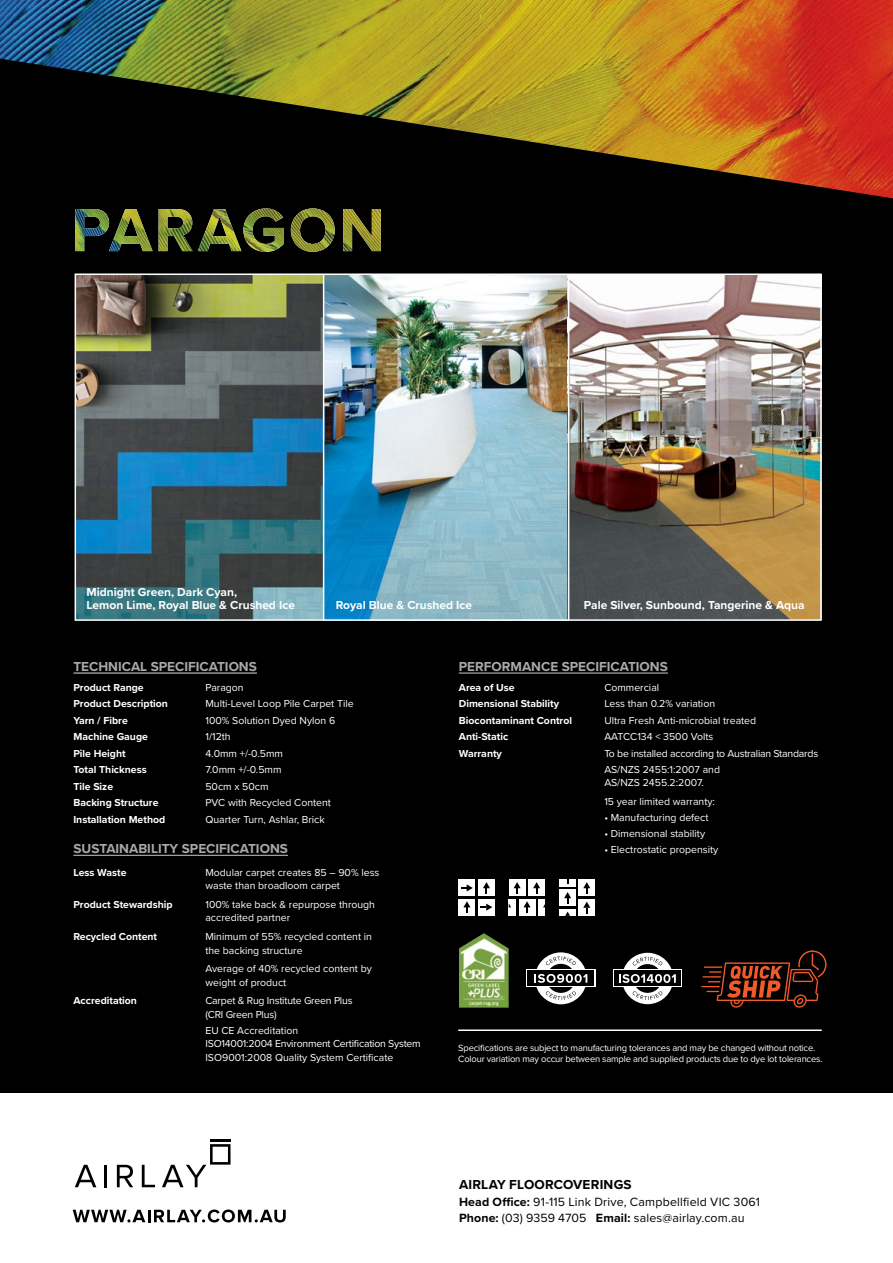
<style>
.page{position:relative;width:893px;height:1263px;background:#000}
.page>*{position:absolute;margin:0;border:0;box-sizing:border-box;transform-origin:0 0}
.t1{font:700 13.5px "Proxima Nova";color:#a7a9ac}
.t2{font:700 13.5px "Proxima Nova";letter-spacing:.015em;color:#000}
.t3{font:12.45px/16.5px "Proxima Nova";letter-spacing:.015em;color:#000}
.t4{font:700 12px/13.5px "Proxima Nova";color:#fff}
.t5{font:10.5px/13.4px "Proxima Nova";color:#fff}
.t6{font:700 10.5px "Proxima Nova";color:#fff}
.t7{font:10.5px/13px "Proxima Nova";letter-spacing:-.02em;color:#fff}
.t8{font:9.3px/11.2px "Proxima Nova";letter-spacing:-.02em;color:#fff}
.s1{font-weight:700}
</style>
<div class="page">
<hr style="left:458px;top:1029px;width:364px;height:2px;background:#fff">
<img style="left:459px;top:933px;width:50px;height:75px">
<svg style="left:533px;top:950px;width:56px;height:56px"></svg>
<div style="left:535px;top:952px;width:52px;height:52px;background:#fff;border-radius:50%"></div>
<div style="left:546px;top:964px;width:29px;height:29px;background:#000;border-radius:50%"></div>
<svg style="left:526px;top:969px;width:70px;height:18px"></svg>
<div style="left:527px;top:971px;width:67px;height:15px;background:#000"></div>
<svg style="left:534px;top:974px;width:53px;height:9px"></svg>
<svg style="left:546px;top:956px;width:30px;height:9px"></svg>
<svg style="left:546px;top:991px;width:30px;height:9px"></svg>
<svg style="left:620px;top:951px;width:55px;height:55px"></svg>
<div style="left:622px;top:953px;width:51px;height:51px;background:#fff;border-radius:50%"></div>
<svg style="left:633px;top:964px;width:29px;height:29px"></svg>
<svg style="left:613px;top:970px;width:69px;height:17px"></svg>
<div style="left:614px;top:971px;width:67px;height:15px;background:#000"></div>
<svg style="left:619px;top:974px;width:57px;height:9px"></svg>
<svg style="left:633px;top:957px;width:29px;height:8px"></svg>
<svg style="left:633px;top:991px;width:29px;height:9px"></svg>
<div style="left:459px;top:879px;width:16px;height:17px;background:#fff"></div>
<svg style="left:461px;top:884px;width:12px;height:7px"></svg>
<div style="left:478px;top:879px;width:17px;height:17px;background:#fff"></div>
<svg style="left:483px;top:882px;width:7px;height:12px"></svg>
<div style="left:459px;top:899px;width:16px;height:16px;background:#fff"></div>
<svg style="left:463px;top:901px;width:7px;height:12px"></svg>
<div style="left:478px;top:899px;width:17px;height:16px;background:#fff"></div>
<svg style="left:481px;top:903px;width:11px;height:8px"></svg>
<div style="left:509px;top:879px;width:16px;height:17px;background:#fff"></div>
<svg style="left:514px;top:882px;width:7px;height:12px"></svg>
<div style="left:528px;top:879px;width:17px;height:17px;background:#fff"></div>
<svg style="left:533px;top:882px;width:7px;height:12px"></svg>
<div style="left:509px;top:899px;width:7px;height:16px;background:#fff"></div>
<div style="left:519px;top:899px;width:16px;height:16px;background:#fff"></div>
<svg style="left:523px;top:901px;width:8px;height:12px"></svg>
<div style="left:538px;top:899px;width:7px;height:16px;background:#fff"></div>
<div style="left:578px;top:879px;width:17px;height:17px;background:#fff"></div>
<svg style="left:583px;top:882px;width:7px;height:12px"></svg>
<div style="left:578px;top:899px;width:17px;height:17px;background:#fff"></div>
<svg style="left:583px;top:902px;width:7px;height:11px"></svg>
<div style="left:559px;top:879px;width:17px;height:8px;background:#fff"></div>
<div style="left:559px;top:889px;width:17px;height:17px;background:#fff"></div>
<svg style="left:564px;top:892px;width:7px;height:12px"></svg>
<div style="left:559px;top:909px;width:17px;height:7px;background:#fff"></div>
<svg style="left:565px;top:911px;width:5px;height:5px"></svg>
<svg style="left:701px;top:950px;width:125px;height:58px"></svg>
<hr style="left:73px;top:672px;width:184px;height:2px;background:#babcbe">
<hr style="left:73px;top:855px;width:215px;height:1px;background:#a7a9ac">
<hr style="left:459px;top:672px;width:209px;height:2px;background:#a7a9ac">
<div style="left:0;top:1094px;width:893px;height:169px;background:#fff"></div>
<svg style="left:75px;top:1165px;width:21px;height:22px"></svg>
<hr style="left:104px;top:1165px;width:3px;height:22px;background:#000">
<svg style="left:117px;top:1165px;width:16px;height:22px"></svg>
<svg style="left:142px;top:1165px;width:13px;height:22px"></svg>
<svg style="left:162px;top:1144px;width:68px;height:43px"></svg>
<hr style="left:210px;top:1139px;width:20px;height:3px;background:#000">
<svg style="left:73px;top:1209px;width:213px;height:13px"></svg>
<img style="left:75px;top:208px;width:306px;height:44px">
<img style="left:78px;top:276px;width:741px;height:342px">
<div style="left:75px;top:273px;width:747px;height:348px;border:2px solid #fff"></div>
<hr style="left:323px;top:274px;width:1px;height:347px;background:#fff">
<hr style="left:568px;top:274px;width:1px;height:347px;background:#fff">
<img style="left:0;top:0;width:893px;height:199px">
<p class="t4" style="left:86px;top:585px;width:210px">Midnight Green, Dark Cyan,<br>Lemon Lime, Royal Blue &amp; Crushed Ice</p>
<p class="t4" style="left:336px;top:598px;width:138px">Royal Blue &amp; Crushed Ice</p>
<p class="t4" style="left:584px;top:598px;width:222px">Pale Silver, Sunbound, Tangerine &amp; Aqua</p>
<p class="t1" style="left:73px;top:657px;width:185px">TECHNICAL SPECIFICATIONS</p>
<p class="t6" style="left:73px;top:679px;width:72px">Product Range</p>
<p class="t5" style="left:205px;top:680px;width:40px">Paragon</p>
<p class="t6" style="left:73px;top:696px;width:96px">Product Description</p>
<p class="t5" style="left:205px;top:696px;width:150px">Multi-Level Loop Pile Carpet Tile</p>
<p class="t6" style="left:73px;top:712px;width:56px">Yarn / Fibre</p>
<p class="t5" style="left:205px;top:713px;width:131px">100% Solution Dyed Nylon 6</p>
<p class="t6" style="left:73px;top:729px;width:76px">Machine Gauge</p>
<p class="t5" style="left:205px;top:729px;width:27px">1/12th</p>
<p class="t6" style="left:73px;top:745px;width:54px">Pile Height</p>
<p class="t5" style="left:205px;top:746px;width:79px">4.0mm +/-0.5mm</p>
<p class="t6" style="left:73px;top:762px;width:75px">Total Thickness</p>
<p class="t5" style="left:205px;top:762px;width:78px">7.0mm +/-0.5mm</p>
<p class="t6" style="left:73px;top:778px;width:41px">Tile Size</p>
<p class="t5" style="left:205px;top:779px;width:65px">50cm x 50cm</p>
<p class="t6" style="left:73px;top:795px;width:87px">Backing Structure</p>
<p class="t5" style="left:205px;top:795px;width:127px">PVC with Recycled Content</p>
<p class="t6" style="left:73px;top:811px;width:93px">Installation Method</p>
<p class="t5" style="left:205px;top:812px;width:121px">Quarter Turn, Ashlar, Brick</p>
<p class="t1" style="left:73px;top:839px;width:216px">SUSTAINABILITY SPECIFICATIONS</p>
<p class="t6" style="left:73px;top:865px;width:55px">Less Waste</p>
<p class="t5" style="left:205px;top:865px;width:176px">Modular carpet creates 85 – 90% less waste than broadloom carpet</p>
<p class="t6" style="left:73px;top:897px;width:101px">Product Stewardship</p>
<p class="t5" style="left:205px;top:897px;width:171px">100% take back &amp; repurpose through accredited partner</p>
<p class="t6" style="left:73px;top:929px;width:85px">Recycled Content</p>
<p class="t5" style="left:205px;top:929px;width:168px">Minimum of 55% recycled content in the backing structure</p>
<p class="t5" style="left:205px;top:962px;width:168px">Average of 40% recycled content by weight of product</p>
<p class="t6" style="left:73px;top:993px;width:65px">Accreditation</p>
<p class="t7" style="left:205px;top:994px;width:149px">Carpet &amp; Rug Institute Green Plus (CRI Green Plus)</p>
<p class="t5" style="left:205px;top:1023px;width:217px">EU CE Accreditation<br>ISO14001:2004 Environment Certification System<br>ISO9001:2008 Quality System Certificate</p>
<p class="t1" style="left:459px;top:657px;width:211px">PERFORMANCE SPECIFICATIONS</p>
<p class="t6" style="left:459px;top:679px;width:57px">Area of Use</p>
<p class="t5" style="left:604px;top:680px;width:56px">Commercial</p>
<p class="t6" style="left:459px;top:696px;width:102px">Dimensional Stability</p>
<p class="t5" style="left:604px;top:696px;width:112px">Less than 0.2% variation</p>
<p class="t6" style="left:459px;top:712px;width:115px">Biocontaminant Control</p>
<p class="t5" style="left:604px;top:713px;width:153px">Ultra Fresh Anti-microbial treated</p>
<p class="t6" style="left:459px;top:729px;width:51px">Anti-Static</p>
<p class="t5" style="left:604px;top:729px;width:111px">AATCC134 &lt; 3500 Volts</p>
<p class="t6" style="left:459px;top:745px;width:45px">Warranty</p>
<p class="t7" style="left:604px;top:745px;width:215px;line-height:16px">To be installed according to Australian Standards<br>AS/NZS 2455:1:2007 and</p>
<p class="t5" style="left:604px;top:773px;width:112px;line-height:18.8px">AS/NZS 2455.2:2007.<br>15 year limited warranty:</p>
<p class="t5" style="left:604px;top:811px;width:106px">• Manufacturing defect</p>
<p class="t5" style="left:604px;top:827px;width:102px">• Dimensional stability</p>
<p class="t5" style="left:604px;top:843px;width:116px">• Electrostatic propensity</p>
<p class="t8" style="left:458px;top:1041px;width:366px">Specifications are subject to manufacturing tolerances and may be changed without notice.<br>Colour variation may occur between sample and supplied products due to dye lot tolerances.</p>
<p class="t2" style="left:459px;top:1175px;width:174px">AIRLAY FLOORCOVERINGS</p>
<p class="t3" style="left:459px;top:1193px;width:302px"><span class="s1">Head Office:</span> 91-115 Link Drive, Campbellfield VIC 3061<br><span class="s1">Phone:</span> (03) 9359 4705 <span class="s1">Email:</span> sales@airlay.com.au</p>
</div>
